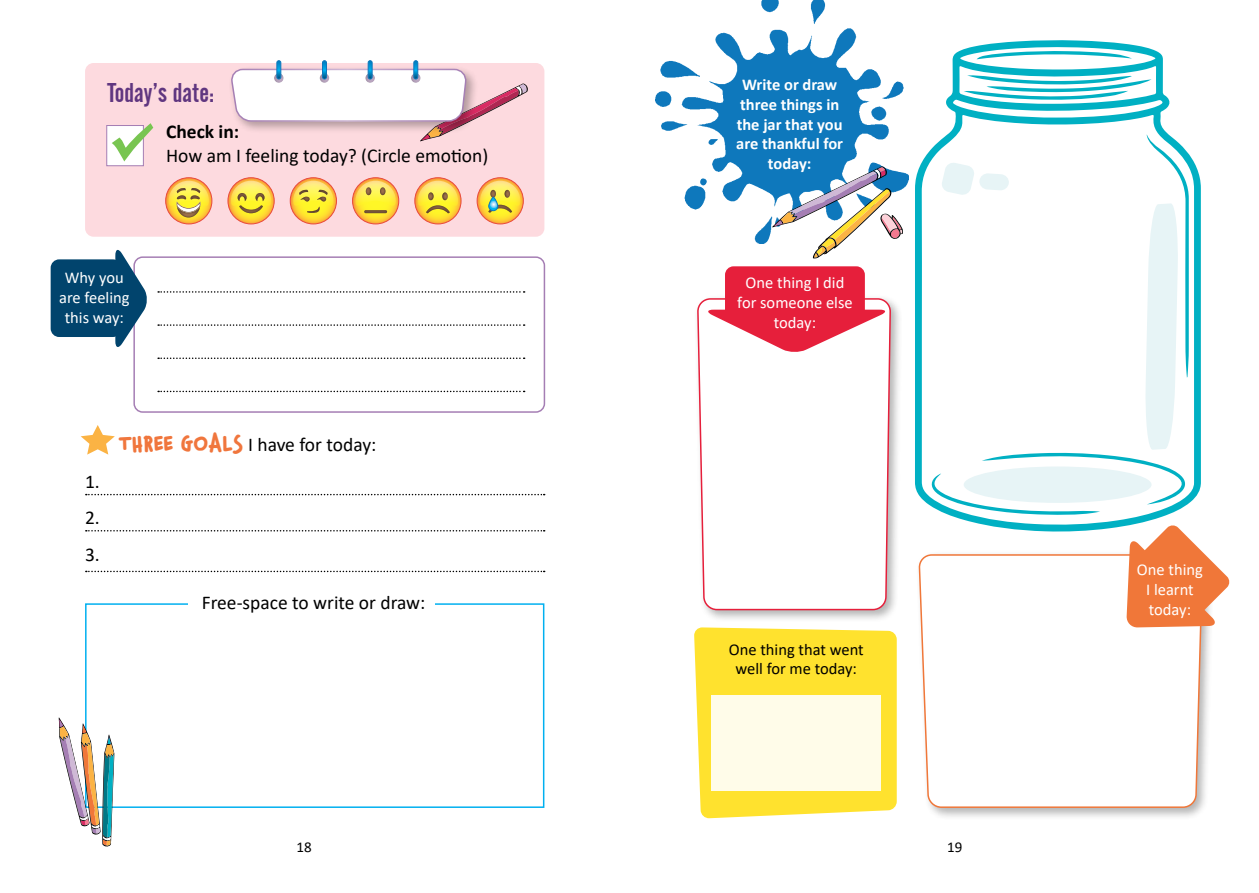
<style>
.page{position:relative;width:1259px;height:893px;background:#fff}
.page>*{position:absolute;margin:0;border:0;box-sizing:border-box;transform-origin:0 0}
.t1{font:27px "Alternate Gothic No 2 BT";color:#603680}
.t2{font:19.5px/36.8px "Calibri";color:#000;text-align:justify}
.t3{font:700 19.5px "Calibri";color:#000}
.t4{font:16.5px/19.8px "Calibri";color:#fff;text-align:center}
.t5{font:700 16.5px/19.8px "Calibri";color:#fff;text-align:center}
.t6{font:16.5px/19.8px "Calibri";color:#000;text-align:center}
.t7{font:15px "Calibri";color:#000}
.s1{font-family:"Chauncy Fatty";font-size:21px;color:#f0763d}
</style>
<div class="page">
<img style="left:655px;top:0;width:253px;height:243px">
<svg style="left:772px;top:166px;width:131px;height:92px"></svg>
<svg style="left:694px;top:627px;width:202px;height:191px;background:#ffe43f"></svg>
<div style="left:693px;top:294px;width:210px;height:328px;background:#000;opacity:.3"></div>
<svg style="left:696px;top:297px;width:195px;height:314px"></svg>
<div style="left:725px;top:266px;width:140px;height:53px;background:#e61f3b;border-radius:9px"></div>
<svg style="left:706px;top:310px;width:181px;height:43px"></svg>
<div style="left:85px;top:63px;width:459px;height:174px;background:#fddadf;border-radius:9px"></div>
<div style="left:133px;top:256px;width:412px;height:157px;border:2px solid #a57eb4;border-radius:9px"></div>
<svg style="left:231px;top:68px;width:297px;height:73px"></svg>
<svg style="left:228px;top:178px;width:46px;height:46px"></svg>
<div style="left:228px;top:177px;width:46px;height:47px;border:1px solid #e94a3c;border-radius:50%"></div>
<svg style="left:231px;top:181px;width:40px;height:32px"></svg>
<svg style="left:166px;top:178px;width:46px;height:46px"></svg>
<div style="left:165px;top:177px;width:47px;height:47px;border:1px solid #e94a3c;border-radius:50%"></div>
<svg style="left:169px;top:181px;width:40px;height:36px"></svg>
<svg style="left:290px;top:178px;width:46px;height:46px"></svg>
<div style="left:290px;top:177px;width:47px;height:47px;border:1px solid #e94a3c;border-radius:50%"></div>
<svg style="left:293px;top:181px;width:40px;height:32px"></svg>
<svg style="left:352px;top:178px;width:47px;height:46px"></svg>
<div style="left:352px;top:177px;width:47px;height:47px;border:1px solid #e94a3c;border-radius:50%"></div>
<svg style="left:355px;top:181px;width:41px;height:25px"></svg>
<svg style="left:366px;top:187px;width:5px;height:8px"></svg>
<svg style="left:380px;top:187px;width:5px;height:8px"></svg>
<hr style="left:364px;top:210px;width:23px;height:3px;background:#252525;border-radius:2px">
<svg style="left:415px;top:178px;width:46px;height:46px"></svg>
<div style="left:414px;top:177px;width:47px;height:47px;border:1px solid #e94a3c;border-radius:50%"></div>
<svg style="left:418px;top:181px;width:40px;height:32px"></svg>
<svg style="left:477px;top:178px;width:46px;height:46px"></svg>
<div style="left:477px;top:177px;width:46px;height:47px;border:1px solid #e94a3c;border-radius:50%"></div>
<svg style="left:480px;top:181px;width:40px;height:32px"></svg>
<svg style="left:489px;top:197px;width:9px;height:14px"></svg>
<div style="left:488px;top:197px;width:10px;height:14px;border:1px solid #0e78bc;border-radius:5px"></div>
<div style="left:106px;top:125px;width:38px;height:41px;background:#fff;border:1px solid #a57eb4"></div>
<svg style="left:112px;top:123px;width:41px;height:38px"></svg>
<svg style="left:158px;top:324px;width:366px;height:2px"></svg>
<svg style="left:158px;top:291px;width:366px;height:2px"></svg>
<svg style="left:86px;top:494px;width:459px;height:1px"></svg>
<svg style="left:158px;top:391px;width:366px;height:1px"></svg>
<svg style="left:86px;top:571px;width:459px;height:1px"></svg>
<svg style="left:158px;top:357px;width:366px;height:2px"></svg>
<svg style="left:86px;top:530px;width:459px;height:1px"></svg>
<div style="left:85px;top:603px;width:459px;height:205px;border:2px solid #00b0f0"></div>
<div style="left:189px;top:592px;width:246px;height:26px;background:#fff"></div>
<svg style="left:81px;top:425px;width:34px;height:30px"></svg>
<svg style="left:915px;top:40px;width:286px;height:491px"></svg>
<svg style="left:963px;top:75px;width:188px;height:25px"></svg>
<svg style="left:976px;top:51px;width:156px;height:8px"></svg>
<svg style="left:930px;top:134px;width:258px;height:381px"></svg>
<div style="left:319px;top:71px;width:13px;height:12px;background:#000;opacity:.3"></div>
<svg style="left:322px;top:61px;width:4px;height:18px"></svg>
<div style="left:322px;top:60px;width:5px;height:19px;border:1px solid #0e78bc;border-radius:2px"></div>
<div style="left:273px;top:71px;width:13px;height:12px;background:#000;opacity:.3"></div>
<svg style="left:277px;top:61px;width:4px;height:18px"></svg>
<div style="left:276px;top:60px;width:5px;height:19px;border:1px solid #0e78bc;border-radius:2px"></div>
<div style="left:364px;top:71px;width:14px;height:12px;background:#000;opacity:.3"></div>
<div style="left:368px;top:60px;width:4px;height:19px;border:1px solid #0e78bc;border-radius:2px"></div>
<div style="left:410px;top:71px;width:13px;height:12px;background:#000;opacity:.3"></div>
<svg style="left:414px;top:61px;width:4px;height:18px"></svg>
<div style="left:413px;top:60px;width:5px;height:19px;border:1px solid #0e78bc;border-radius:2px"></div>
<div style="left:51px;top:259px;width:70px;height:78px;background:#01446d;border-radius:9px"></div>
<svg style="left:115px;top:249px;width:33px;height:100px"></svg>
<svg style="left:59px;top:717px;width:55px;height:129px"></svg>
<div style="left:711px;top:695px;width:170px;height:96px;background:#fffce9"></div>
<div style="left:915px;top:550px;width:300px;height:270px;background:#000;opacity:.3"></div>
<svg style="left:919px;top:553px;width:284px;height:256px"></svg>
<svg style="left:1126px;top:525px;width:104px;height:103px"></svg>
<h1 class="t1" style="left:108px;top:78px;width:109px">Today’s date:</h1>
<p class="t3" style="left:166px;top:118px;width:75px">Check in:</p>
<p class="t2" style="left:166px;top:137px;width:324px">How am I feeling today? (Circle emotion)</p>
<p class="t4" style="left:59px;top:267px;width:72px">Why you are feeling this way:</p>
<p class="t2" style="left:85px;top:462px;width:16px">1.<br>2.<br>3.</p>
<p class="t2" style="left:119px;top:425px;width:259px"><span class="s1">THREE GOALS</span> I have for today:</p>
<p class="t2" style="left:202px;top:583px;width:225px">Free-space to write or draw:</p>
<p class="t5" style="left:736px;top:74px;width:108px">Write or draw three things in the jar that you are thankful for today:</p>
<p class="t4" style="left:737px;top:273px;width:117px">One thing I did for someone else today:</p>
<p class="t6" style="left:729px;top:639px;width:136px">One thing that went well for me today:</p>
<p class="t7" style="left:296px;top:836px;width:17px">18</p>
<p class="t7" style="left:947px;top:836px;width:17px">19</p>
<p class="t4" style="left:1137px;top:559px;width:67px">One thing<br>I learnt today:</p>
</div>
